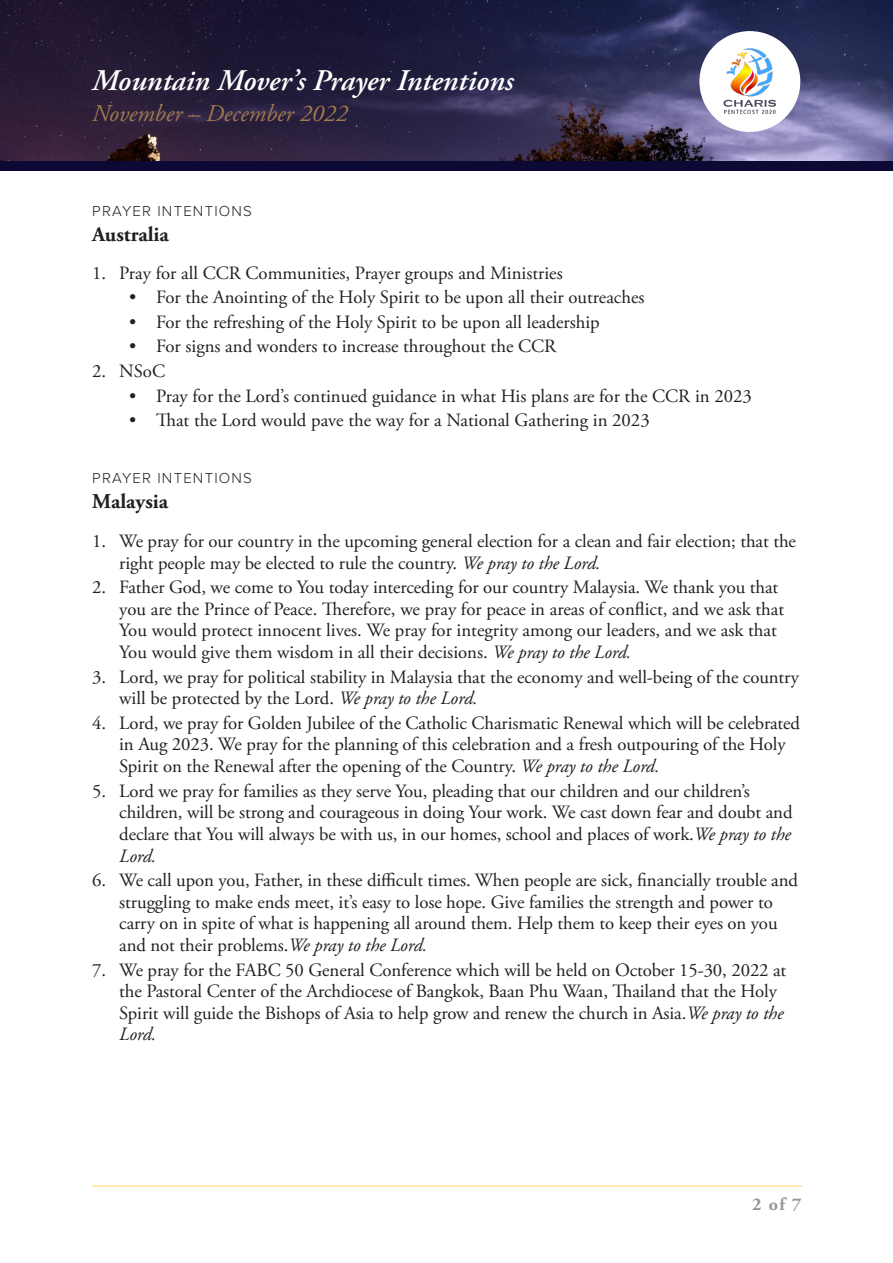
<style>
.page{position:relative;width:893px;height:1263px;background:#fff}
.page>*{position:absolute;margin:0;border:0;box-sizing:border-box;transform-origin:0 0}
.t1{font:italic 600 30px "Adobe Garamond Pro";color:#fff}
.t2{font:italic 24px "Adobe Garamond Pro";color:#a0794f}
.t3{font:700 21px "Adobe Garamond Pro";color:#231f20}
.t4{font:18.75px/21.6px "Adobe Garamond Pro";letter-spacing:-.005em;color:#231f20}
.t5{font:700 18px "Adobe Garamond Pro";color:#95979a}
.t6{font:300 15px "Proxima Nova";letter-spacing:.08em;color:#231f20}
.s1{font-style:italic}
</style>
<div class="page">
<hr style="left:92px;top:1185px;width:709px;height:1px;background:#ffcc3e">
<img style="left:0;top:0;width:893px;height:161px">
<img style="left:695px;top:31px;width:101px;height:98px">
<div style="left:0;top:161px;width:893px;height:10px;background:#0c0935"></div>
<p class="t1" style="left:92px;top:63px;width:423px">Mountain Mover’s Prayer Intentions</p>
<p class="t2" style="left:92px;top:99px;width:257px">November – December 2022</p>
<p class="t6" style="left:92px;top:199px;width:161px">PRAYER INTENTIONS</p>
<p class="t3" style="left:92px;top:222px;width:78px">Australia</p>
<p class="t4" style="left:92px;top:262px;width:472px">1. Pray for all CCR Communities, Prayer groups and Ministries</p>
<p class="t4" style="left:129px;top:287px;width:517px">• For the Anointing of the Holy Spirit to be upon all their outreaches</p>
<p class="t4" style="left:129px;top:312px;width:472px">• For the refreshing of the Holy Spirit to be upon all leadership</p>
<p class="t4" style="left:129px;top:336px;width:429px">• For signs and wonders to increase throughout the CCR</p>
<p class="t4" style="left:92px;top:361px;width:74px">2. NSoC</p>
<p class="t4" style="left:129px;top:385px;width:624px">• Pray for the Lord’s continued guidance in what His plans are for the CCR in 2023</p>
<p class="t4" style="left:129px;top:410px;width:522px">• That the Lord would pave the way for a National Gathering in 2023</p>
<p class="t6" style="left:92px;top:467px;width:161px">PRAYER INTENTIONS</p>
<p class="t3" style="left:92px;top:489px;width:77px">Malaysia</p>
<p class="t4" style="left:119px;top:531px;width:678px;text-indent:-27px">1. We pray for our country in the upcoming general election for a clean and fair election; that the right people may be elected to rule the country. <span class="s1">We pray to the Lord.</span></p>
<p class="t4" style="left:119px;top:577px;width:666px;text-indent:-27px">2. Father God, we come to You today interceding for our country Malaysia. We thank you that you are the Prince of Peace. Therefore, we pray for peace in areas of conflict, and we ask that You would protect innocent lives. We pray for integrity among our leaders, and we ask that You would give them wisdom in all their decisions. <span class="s1">We pray to the Lord.</span></p>
<p class="t4" style="left:119px;top:667px;width:681px;text-indent:-27px">3. Lord, we pray for political stability in Malaysia that the economy and well-being of the country will be protected by the Lord. <span class="s1">We pray to the Lord.</span></p>
<p class="t4" style="left:119px;top:713px;width:682px;text-indent:-27px">4. Lord, we pray for Golden Jubilee of the Catholic Charismatic Renewal which will be celebrated in Aug 2023. We pray for the planning of this celebration and a fresh outpouring of the Holy<br>Spirit on the Renewal after the opening of the Country. <span class="s1">We pray to the Lord.</span></p>
<p class="t4" style="left:119px;top:781px;width:675px;text-indent:-27px">5. Lord we pray for families as they serve You, pleading that our children and our children’s children, will be strong and courageous in doing Your work. We cast down fear and doubt and declare that You will always be with us, in our homes, school and places of work.<span class="s1">We pray to the Lord.</span></p>
<p class="t4" style="left:119px;top:870px;width:680px;text-indent:-27px">6. We call upon you, Father, in these difficult times. When people are sick, financially trouble and struggling to make ends meet, it’s easy to lose hope. Give families the strength and power to carry on in spite of what is happening all around them. Help them to keep their eyes on you and not their problems.<span class="s1">We pray to the Lord.</span></p>
<p class="t4" style="left:119px;top:959px;width:669px;text-indent:-27px">7. We pray for the FABC 50 General Conference which will be held on October 15-30, 2022 at the Pastoral Center of the Archdiocese of Bangkok, Baan Phu Waan, Thailand that the Holy Spirit will guide the Bishops of Asia to help grow and renew the church in Asia.<span class="s1">We pray to the Lord.</span></p>
<p class="t5" style="left:752px;top:1193px;width:51px">2 of 7</p>
</div>
